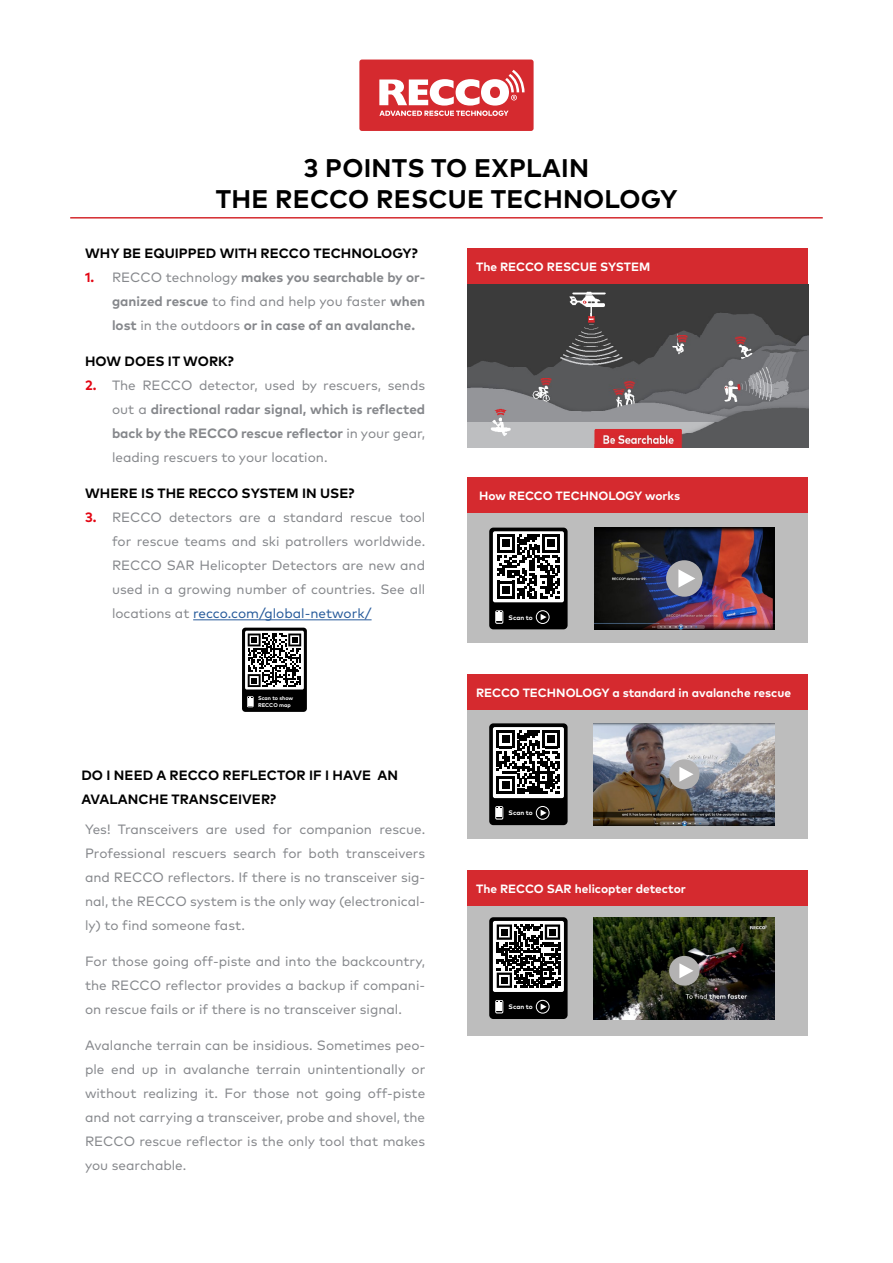
<style>
.page{position:relative;width:893px;height:1263px;background:#fff}
.page>*{position:absolute;margin:0;border:0;box-sizing:border-box;transform-origin:0 0}
.t1{font:700 25.5px/30.6px "Mark Pro";letter-spacing:.01em;color:#000;text-align:center}
.t2{font:13.5px/24px "Mark Pro";color:#86888c;text-align:justify}
.t3{font:700 13.5px/24px "Mark Pro";letter-spacing:.005em;color:#000}
.t4{font:700 13.5px/24px "Mark Pro";color:#86888c;text-align:justify}
.t5{font:700 12px "Mark Pro";color:#fff}
.t6{font:700 6.6px "Mark Pro";letter-spacing:-.005em;color:#fff}
.t7{font:700 5.4px/6.4px "Mark Pro";color:#fff}
.s1{color:#e30613}
.s2{font-weight:400}
.s3{font-weight:700;color:#e30613}
.s4{font-weight:700}
.s5{color:#275b9b}
</style>
<div class="page">
<div style="left:468px;top:906px;width:340px;height:129px;background:#bdbdbd"></div>
<div style="left:468px;top:870px;width:340px;height:36px;background:#d52a2f"></div>
<div style="left:468px;top:710px;width:340px;height:129px;background:#bdbdbd"></div>
<div style="left:468px;top:674px;width:340px;height:36px;background:#d52a2f"></div>
<div style="left:468px;top:513px;width:340px;height:129px;background:#bdbdbd"></div>
<hr style="left:193px;top:619px;width:179px;height:1px;background:#275b9b">
<img style="left:594px;top:528px;width:180px;height:101px">
<div style="left:666px;top:560px;width:36px;height:37px;background:#b3b2b2;border-radius:50%"></div>
<svg style="left:678px;top:569px;width:17px;height:19px"></svg>
<img style="left:593px;top:723px;width:181px;height:102px">
<div style="left:669px;top:759px;width:30px;height:30px;background:#b3b2b2;border-radius:50%"></div>
<svg style="left:679px;top:767px;width:14px;height:15px"></svg>
<div style="left:359px;top:60px;width:175px;height:71px;background:#d52a2f;border-radius:3px"></div>
<svg style="left:379px;top:70px;width:145px;height:46px"></svg>
<div style="left:468px;top:477px;width:340px;height:36px;background:#d52a2f"></div>
<hr style="left:70px;top:217px;width:753px;height:2px;background:#d52a2f">
<img style="left:468px;top:284px;width:340px;height:163px">
<div style="left:489px;top:528px;width:79px;height:101px;background:#000;border-radius:4px"></div>
<div style="left:493px;top:531px;width:71px;height:71px;background:#fff;border-radius:2px"></div>
<svg style="left:495px;top:610px;width:8px;height:14px"></svg>
<div style="left:496px;top:611px;width:6px;height:12px;background:#000"></div>
<div style="left:497px;top:612px;width:5px;height:9px;background:#fff"></div>
<div style="left:536px;top:610px;width:13px;height:14px;border:1px solid #fff;border-radius:50%"></div>
<svg style="left:541px;top:614px;width:6px;height:6px"></svg>
<svg style="left:497px;top:534px;width:63px;height:65px"></svg>
<div style="left:489px;top:723px;width:79px;height:102px;background:#000;border-radius:4px"></div>
<div style="left:493px;top:727px;width:71px;height:71px;background:#fff;border-radius:2px"></div>
<svg style="left:495px;top:806px;width:8px;height:14px"></svg>
<svg style="left:496px;top:807px;width:6px;height:11px"></svg>
<div style="left:497px;top:808px;width:5px;height:9px;background:#fff"></div>
<div style="left:536px;top:806px;width:13px;height:14px;border:1px solid #fff;border-radius:50%"></div>
<svg style="left:541px;top:810px;width:6px;height:6px"></svg>
<svg style="left:497px;top:731px;width:63px;height:63px"></svg>
<div style="left:489px;top:917px;width:79px;height:102px;background:#000;border-radius:4px"></div>
<div style="left:493px;top:921px;width:71px;height:71px;background:#fff;border-radius:2px"></div>
<svg style="left:495px;top:1000px;width:8px;height:13px"></svg>
<svg style="left:496px;top:1001px;width:6px;height:11px"></svg>
<div style="left:497px;top:1002px;width:5px;height:9px;background:#fff"></div>
<div style="left:536px;top:1000px;width:13px;height:13px;border:1px solid #fff;border-radius:50%"></div>
<svg style="left:541px;top:1003px;width:6px;height:7px"></svg>
<svg style="left:497px;top:924px;width:63px;height:64px"></svg>
<div style="left:501px;top:929px;width:7px;height:6px;background:#000"></div>
<div style="left:549px;top:929px;width:7px;height:6px;background:#000"></div>
<div style="left:501px;top:977px;width:7px;height:6px;background:#000"></div>
<img style="left:593px;top:917px;width:181px;height:102px">
<div style="left:669px;top:956px;width:30px;height:30px;background:#b3b2b2;border-radius:50%"></div>
<svg style="left:679px;top:963px;width:14px;height:15px"></svg>
<div style="left:468px;top:249px;width:340px;height:35px;background:#d52a2f"></div>
<div style="left:242px;top:628px;width:65px;height:84px;background:#000;border-radius:3px"></div>
<div style="left:245px;top:631px;width:59px;height:58px;background:#fff;border-radius:2px"></div>
<svg style="left:247px;top:696px;width:7px;height:11px"></svg>
<div style="left:248px;top:697px;width:5px;height:9px;background:#fff"></div>
<svg style="left:248px;top:633px;width:53px;height:54px"></svg>
<h1 class="t1" style="left:216px;top:150px;width:463px">3 POINTS TO EXPLAIN<br>THE RECCO RESCUE TECHNOLOGY</h1>
<p class="t3" style="left:85px;top:240px;width:334px">WHY BE EQUIPPED WITH RECCO TECHNOLOGY?</p>
<p class="t4" style="left:112px;top:264px;width:315px;text-indent:-27px"><span class="s1">1.</span> <span class="s2">RECCO technology</span> makes you searchable by or&shy;ganized rescue <span class="s2">to find and help you faster</span> when lost <span class="s2">in the outdoors</span> or in case of an avalanche.</p>
<p class="t3" style="left:85px;top:348px;width:150px">HOW DOES IT WORK?</p>
<p class="t2" style="left:112px;top:372px;width:315px;text-indent:-27px"><span class="s3">2.</span> The RECCO detector, used by rescuers, sends out a <span class="s4">directional radar signal, which is reflected back by the RECCO rescue reflector</span> in your gear, leading rescuers to your location.</p>
<p class="t3" style="left:85px;top:480px;width:271px">WHERE IS THE RECCO SYSTEM IN USE?</p>
<p class="t2" style="left:112px;top:504px;width:315px;text-indent:-27px"><span class="s3">3.</span> RECCO detectors are a standard rescue tool for rescue teams and ski patrollers worldwide.<br>RECCO SAR Helicopter Detectors are new and used in a growing number of countries. See all locations at <span class="s5">recco.com/global-network/</span></p>
<p class="t7" style="left:258px;top:694px;width:37px">Scan to show<br>RECCO map</p>
<p class="t3" style="left:81px;top:762px;width:318px">DO I NEED A RECCO REFLECTOR IF I HAVE AN<br>AVALANCHE TRANSCEIVER?</p>
<p class="t2" style="left:85px;top:816px;width:342px">Yes! Transceivers are used for companion rescue.<br>Professional rescuers search for both transceivers and RECCO reflectors. If there is no transceiver sig&shy;nal, the RECCO system is the only way (electronical&shy;ly) to find someone fast.</p>
<p class="t2" style="left:85px;top:948px;width:342px">For those going off-piste and into the backcountry, the RECCO reflector provides a backup if compani&shy;on rescue fails or if there is no transceiver signal.</p>
<p class="t2" style="left:85px;top:1032px;width:342px">Avalanche terrain can be insidious. Sometimes peo&shy;ple end up in avalanche terrain unintentionally or without realizing it. For those not going off-piste and not carrying a transceiver, probe and shovel, the RECCO rescue reflector is the only tool that makes you searchable.</p>
<p class="t5" style="left:476px;top:258px;width:176px">The RECCO RESCUE SYSTEM</p>
<p class="t5" style="left:479px;top:487px;width:202px">How RECCO TECHNOLOGY works</p>
<p class="t6" style="left:509px;top:612px;width:26px">Scan to</p>
<p class="t5" style="left:476px;top:683px;width:317px">RECCO TECHNOLOGY a standard in avalanche rescue</p>
<p class="t6" style="left:509px;top:808px;width:26px">Scan to</p>
<p class="t5" style="left:476px;top:880px;width:211px">The RECCO SAR helicopter detector</p>
<p class="t6" style="left:509px;top:1002px;width:26px">Scan to</p>
</div>
